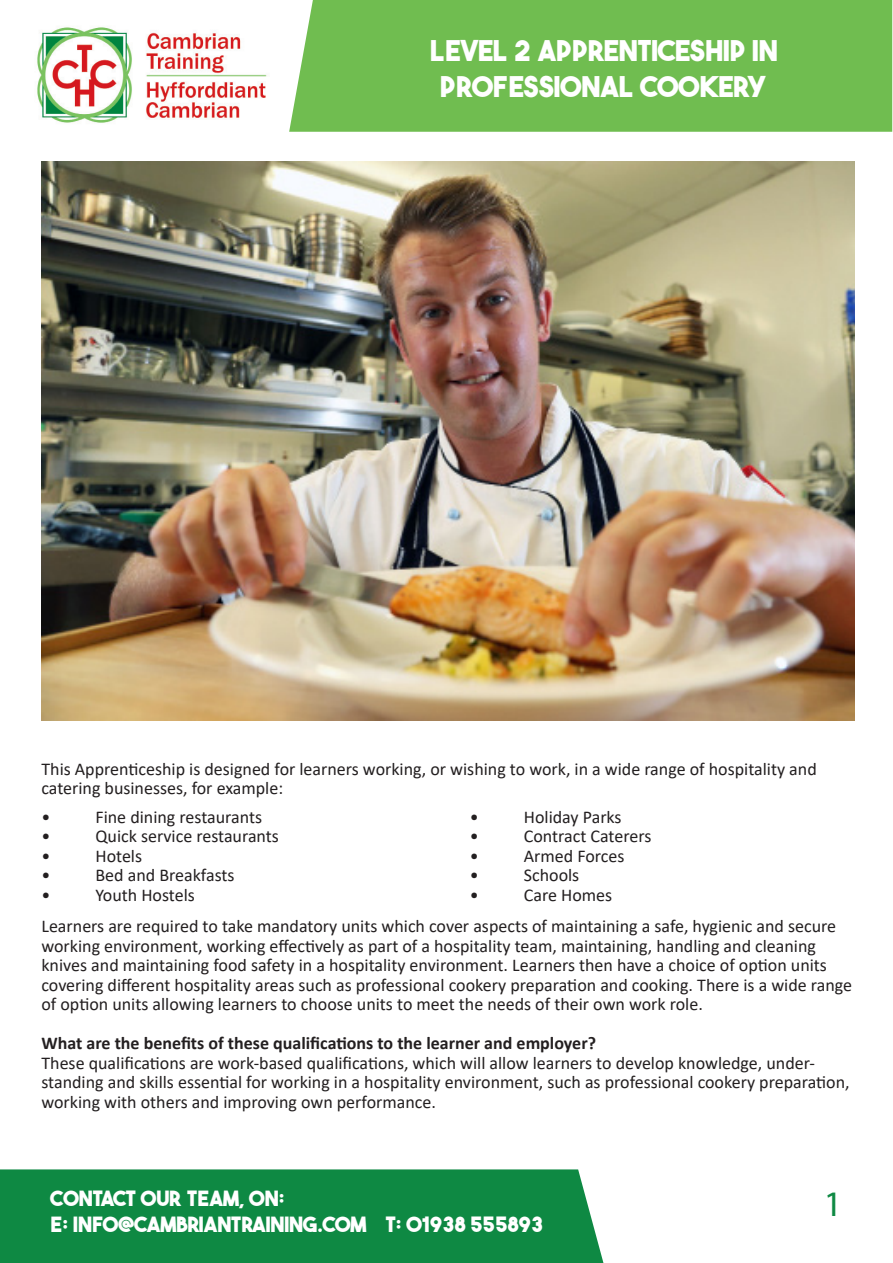
<style>
.page{position:relative;width:893px;height:1263px;background:#fff}
.page>*{position:absolute;margin:0;border:0;box-sizing:border-box;transform-origin:0 0}
.t1{font:36px "Myriad Pro";color:#0e8943}
.t2{font:700 28.5px "The Bold Font";color:#fff}
.t3{font:700 21px "The Bold Font";color:#fff}
.t4{font:18px/19.5px "Calibri";color:#231f20}
.t5{font:700 18px "Calibri";color:#231f20}
</style>
<div class="page">
<div style="left:289px;top:0;width:603px;height:132px;background:#70bd50"></div>
<img style="left:37px;top:27px;width:230px;height:96px">
<img style="left:42px;top:162px;width:813px;height:558px">
<div style="left:0;top:1169px;width:603px;height:94px;background:#0e8943"></div>
<p class="t2" style="left:430px;top:33px;width:349px">LEVEL 2 APPRENTICESHIP IN</p>
<p class="t2" style="left:440px;top:69px;width:329px">PROFESSIONAL COOKERY</p>
<p class="t4" style="left:41px;top:758px;width:777px">This Apprenticeship is designed for learners working, or wishing to work, in a wide range of hospitality and</p>
<p class="t4" style="left:41px;top:778px;width:243px">catering businesses, for example:</p>
<p class="t4" style="left:41px;top:806px;width:10px">•</p>
<p class="t4" style="left:95px;top:806px;width:168px">Fine dining restaurants</p>
<p class="t4" style="left:41px;top:826px;width:10px">•</p>
<p class="t4" style="left:95px;top:826px;width:185px">Quick service restaurants</p>
<p class="t4" style="left:41px;top:845px;width:10px">•</p>
<p class="t4" style="left:95px;top:845px;width:48px">Hotels</p>
<p class="t4" style="left:41px;top:865px;width:10px">•</p>
<p class="t4" style="left:95px;top:865px;width:141px">Bed and Breakfasts</p>
<p class="t4" style="left:41px;top:884px;width:10px">•</p>
<p class="t4" style="left:95px;top:884px;width:101px">Youth Hostels</p>
<p class="t4" style="left:41px;top:916px;width:812px">Learners are required to take mandatory units which cover aspects of maintaining a safe, hygienic and secure working environment, working effectively as part of a hospitality team, maintaining, handling and cleaning knives and maintaining food safety in a hospitality environment. Learners then have a choice of option units covering different hospitality areas such as professional cookery preparation and cooking. There is a wide range of option units allowing learners to choose units to meet the needs of their own work role.</p>
<p class="t5" style="left:41px;top:1030px;width:556px">What are the benefits of these qualifications to the learner and employer?</p>
<p class="t4" style="left:41px;top:1052px;width:810px">These qualifications are work-based qualifications, which will allow learners to develop knowledge, under&shy;standing and skills essential for working in a hospitality environment, such as professional cookery preparation, working with others and improving own performance.</p>
<p class="t4" style="left:470px;top:806px;width:10px">•</p>
<p class="t4" style="left:524px;top:806px;width:99px">Holiday Parks</p>
<p class="t4" style="left:470px;top:826px;width:10px">•</p>
<p class="t4" style="left:524px;top:826px;width:129px">Contract Caterers</p>
<p class="t4" style="left:470px;top:845px;width:10px">•</p>
<p class="t4" style="left:524px;top:845px;width:102px">Armed Forces</p>
<p class="t4" style="left:470px;top:865px;width:10px">•</p>
<p class="t4" style="left:524px;top:865px;width:57px">Schools</p>
<p class="t4" style="left:470px;top:884px;width:10px">•</p>
<p class="t4" style="left:524px;top:884px;width:90px">Care Homes</p>
<p class="t3" style="left:51px;top:1186px;width:235px">CONTACT OUR TEAM, ON:</p>
<p class="t3" style="left:51px;top:1211px;width:494px">E: INFO@CAMBRIANTRAINING.COM T: 01938 555893</p>
<p class="t1" style="left:824px;top:1181px;width:20px">1</p>
</div>
